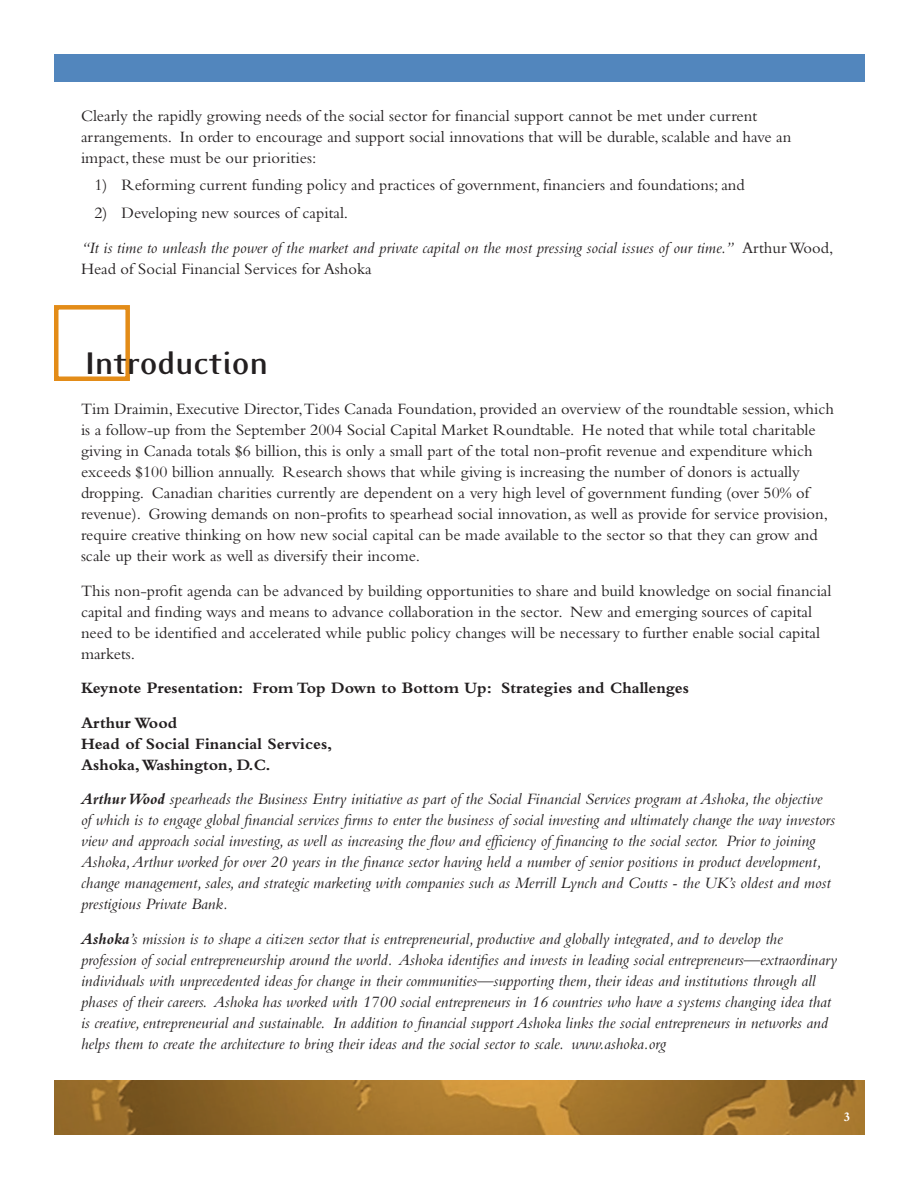
<style>
.page{position:relative;width:918px;height:1188px;background:#fff}
.page>*{position:absolute;margin:0;border:0;box-sizing:border-box;transform-origin:0 0}
.t1{font:700 36px "Eidetic Modern";letter-spacing:-.025em;color:#231f20}
.t2{font:italic 16.5px/21px "Bembo";color:#231f20}
.t3{font:16.5px/21px "Bembo";color:#231f20}
.t4{font:700 16.5px/34.5px "Bembo";color:#231f20}
.t5{font:700 13.5px "Bembo";color:#fff}
.s1{font-style:normal}
.s2{font-weight:700}
</style>
<div class="page">
<div style="left:54px;top:54px;width:810px;height:27px;background:#5286bd"></div>
<img style="left:54px;top:1080px;width:810px;height:54px">
<div style="left:54px;top:305px;width:76px;height:76px;border:4px solid #e38c18"></div>
<p class="t3" style="left:81px;top:105px;width:712px">Clearly the rapidly growing needs of the social sector for financial support cannot be met under current arrangements. In order to encourage and support social innovations that will be durable, scalable and have an impact, these must be our priorities:</p>
<p class="t3" style="left:94px;top:174px;width:652px">1) Reforming current funding policy and practices of government, financiers and foundations; and</p>
<p class="t2" style="left:81px;top:195px;width:754px;line-height:34.5px;text-indent:14px"><span class="s1">2) Developing new sources of capital.<br></span>“It is time to unleash the power of the market and private capital on the most pressing social issues of our time.” <span class="s1">Arthur Wood,</span></p>
<p class="t3" style="left:81px;top:258px;width:292px">Head of Social Financial Services for Ashoka</p>
<h1 class="t1" style="left:85px;top:344px;width:185px">Introduction</h1>
<p class="t3" style="left:81px;top:398px;width:755px">Tim Draimin, Executive Director,Tides Canada Foundation, provided an overview of the roundtable session, which is a follow-up from the September 2004 Social Capital Market Roundtable. He noted that while total charitable giving in Canada totals $6 billion, this is only a small part of the total non-profit revenue and expenditure which exceeds $100 billion annually. Research shows that while giving is increasing the number of donors is actually dropping. Canadian charities currently are dependent on a very high level of government funding (over 50% of revenue). Growing demands on non-profits to spearhead social innovation, as well as provide for service provision, require creative thinking on how new social capital can be made available to the sector so that they can grow and scale up their work as well as diversify their income.</p>
<p class="t3" style="left:81px;top:580px;width:752px">This non-profit agenda can be advanced by building opportunities to share and build knowledge on social financial capital and finding ways and means to advance collaboration in the sector. New and emerging sources of capital need to be identified and accelerated while public policy changes will be necessary to further enable social capital markets.</p>
<p class="t4" style="left:81px;top:670px;width:609px">Keynote Presentation: From Top Down to Bottom Up: Strategies and Challenges<br>Arthur Wood</p>
<p class="t4" style="left:81px;top:733px;width:253px;line-height:21px">Head of Social Financial Services,<br>Ashoka, Washington, D.C.</p>
<p class="t2" style="left:81px;top:788px;width:756px"><span class="s2">Arthur Wood</span> spearheads the Business Entry initiative as part of the Social Financial Services program at Ashoka, the objective of which is to engage global financial services firms to enter the business of social investing and ultimately change the way investors view and approach social investing, as well as increasing the flow and efficiency of financing to the social sector. Prior to joining Ashoka, Arthur worked for over 20 years in the finance sector having held a number of senior positions in product development, change management, sales, and strategic marketing with companies such as Merrill Lynch and Coutts - the UK’s oldest and most prestigious Private Bank.</p>
<p class="t2" style="left:81px;top:927px;width:757px"><span class="s2">Ashoka</span>’s mission is to shape a citizen sector that is entrepreneurial, productive and globally integrated, and to develop the profession of social entrepreneurship around the world. Ashoka identifies and invests in leading social entrepreneurs—extraordinary individuals with unprecedented ideas for change in their communities—supporting them, their ideas and institutions through all phases of their careers. Ashoka has worked with 1700 social entrepreneurs in 16 countries who have a systems changing idea that is creative, entrepreneurial and sustainable. In addition to financial support Ashoka links the social entrepreneurs in networks and helps them to create the architecture to bring their ideas and the social sector to scale. www.ashoka.org</p>
<p class="t5" style="left:844px;top:1109px;width:8px">3</p>
</div>
